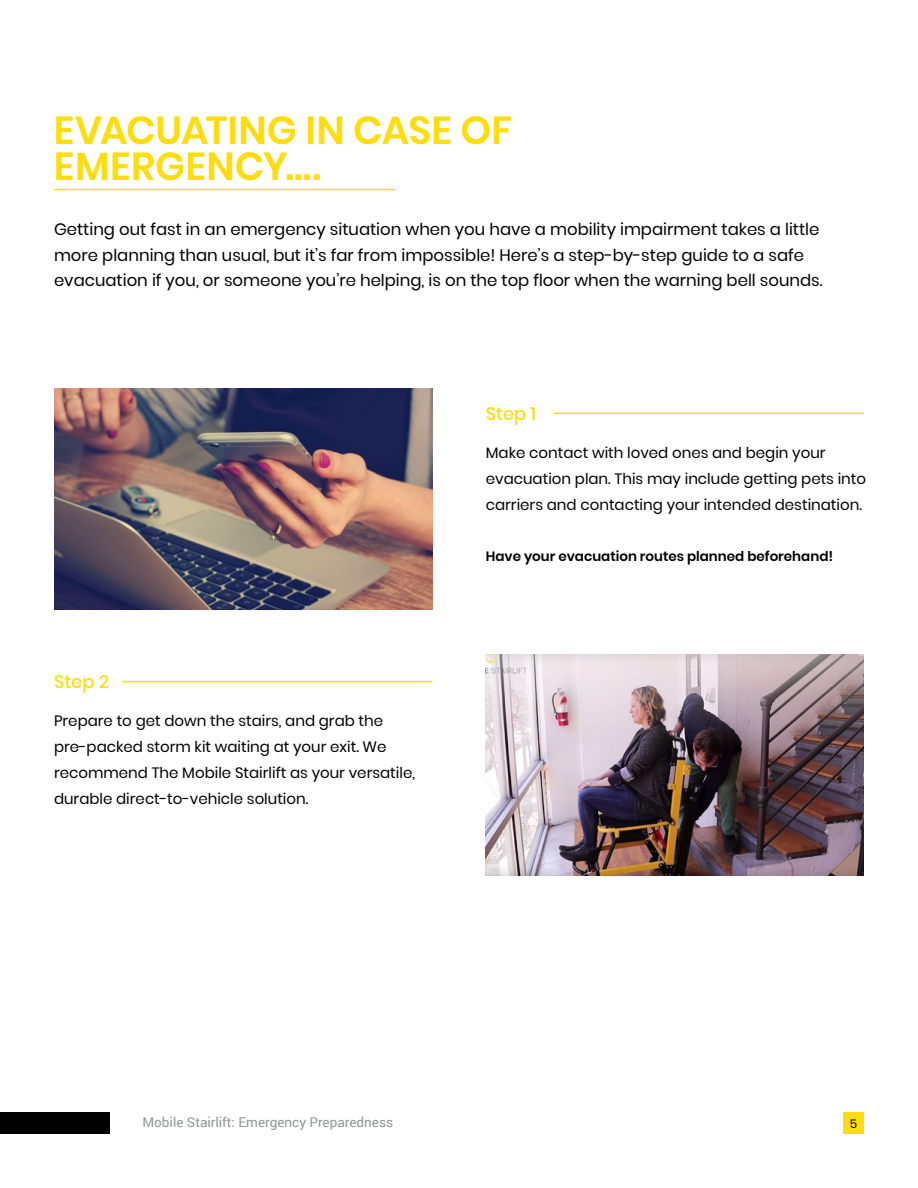
<style>
.page{position:relative;width:918px;height:1188px;background:#fff}
.page>*{position:absolute;margin:0;border:0;box-sizing:border-box;transform-origin:0 0}
.t1{font:600 39px/36px "Poppins";letter-spacing:.005em;color:#fddd10}
.t2{font:500 18px "Poppins";color:#fddd10}
.t3{font:16.5px/25.8px "Poppins";color:#000}
.t4{font:15px/25.8px "Poppins";color:#000}
.t5{font:600 13.5px "Poppins";color:#000}
.t6{font:13.5px "Roboto";color:#939598}
.t7{font:12px "Poppins";color:#000}
</style>
<div class="page">
<div style="left:0;top:1113px;width:110px;height:21px;background:#000"></div>
<hr style="left:54px;top:189px;width:341px;height:1px;background:#fddd10">
<img style="left:54px;top:388px;width:378px;height:221px">
<img style="left:486px;top:654px;width:378px;height:221px">
<div style="left:843px;top:1113px;width:21px;height:21px;background:#fddd10"></div>
<hr style="left:122px;top:681px;width:310px;height:1px;background:#fddd10">
<hr style="left:554px;top:413px;width:310px;height:1px;background:#fddd10">
<h1 class="t1" style="left:54px;top:113px;width:460px">EVACUATING IN CASE OF<br>EMERGENCY….</h1>
<p class="t3" style="left:54px;top:216px;width:770px">Getting out fast in an emergency situation when you have a mobility impairment takes a little more planning than usual, but it’s far from impossible! Here’s a step-by-step guide to a safe evacuation if you, or someone you’re helping, is on the top floor when the warning bell sounds.</p>
<p class="t2" style="left:486px;top:403px;width:52px">Step 1</p>
<p class="t2" style="left:54px;top:671px;width:57px">Step 2</p>
<p class="t4" style="left:54px;top:708px;width:362px">Prepare to get down the stairs, and grab the pre-packed storm kit waiting at your exit. We recommend The Mobile Stairlift as your versatile, durable direct-to-vehicle solution.</p>
<p class="t4" style="left:486px;top:440px;width:382px">Make contact with loved ones and begin your evacuation plan. This may include getting pets into carriers and contacting your intended destination.</p>
<p class="t5" style="left:486px;top:549px;width:349px">Have your evacuation routes planned beforehand!</p>
<p class="t6" style="left:142px;top:1113px;width:252px">Mobile Stairlift: Emergency Preparedness</p>
<p class="t7" style="left:850px;top:1117px;width:9px">5</p>
</div>
